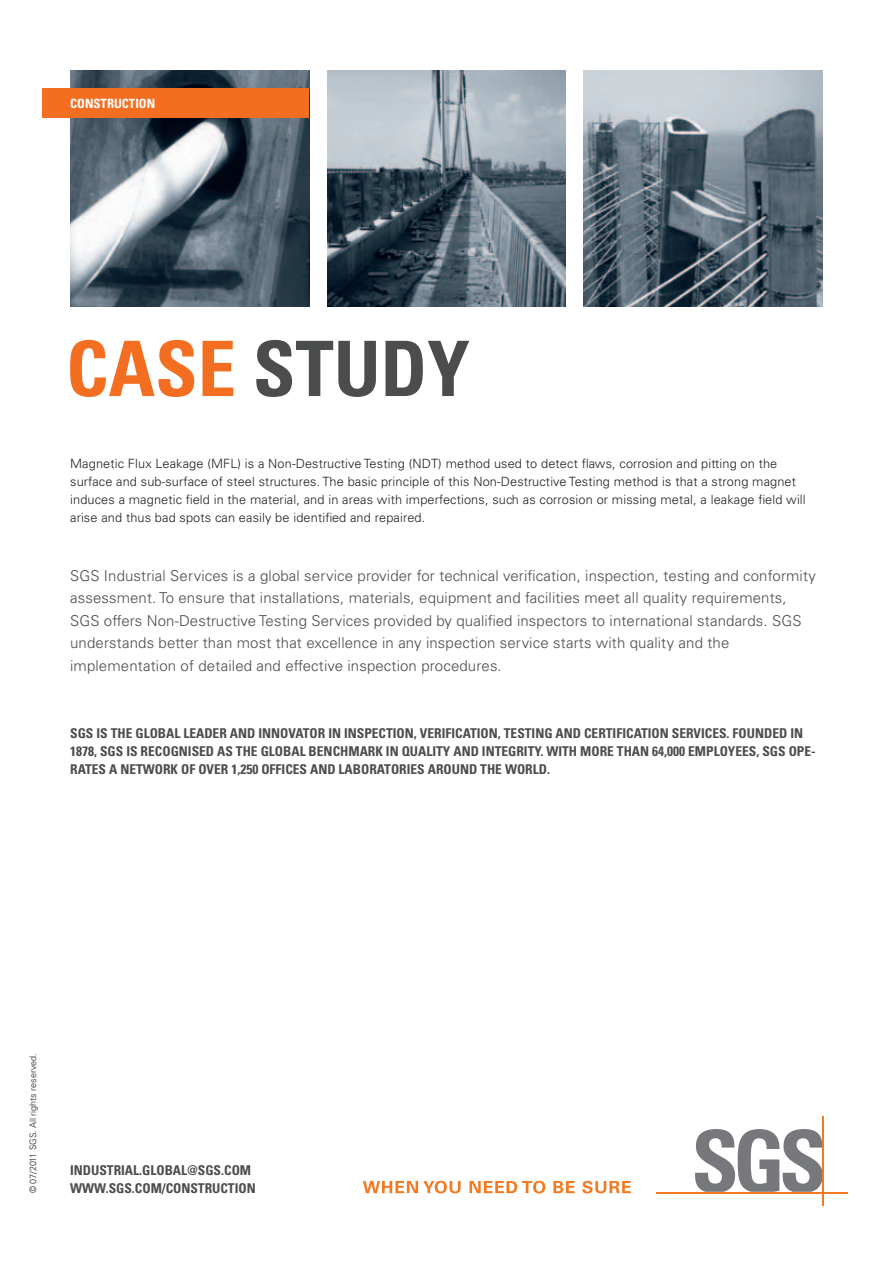
<style>
.page{position:relative;width:893px;height:1263px;background:#fff}
.page>*{position:absolute;margin:0;border:0;box-sizing:border-box;transform-origin:0 0}
.t1{font:700 condensed 76.5px "Univers LT Std";color:#4b4c4d}
.t2{font:300 15px/22.5px "Univers LT Std";letter-spacing:.01em;color:#4b4c4d}
.t3{font:700 condensed 13.5px "Univers LT Std";color:#4b4c4d}
.t4{font:300 12.75px/18px "Univers LT Std";letter-spacing:.01em;color:#231f20}
.t5{font:700 condensed 12.75px "Univers LT Std";color:#fff}
.t6{font:300 9px "Univers LT Std";color:#231f20}
.s1{color:#f36e21}
</style>
<div class="page">
<img style="left:70px;top:70px;width:239px;height:236px">
<img style="left:584px;top:70px;width:239px;height:236px">
<img style="left:327px;top:70px;width:239px;height:236px">
<svg style="left:363px;top:1181px;width:98px;height:12px"></svg>
<svg style="left:469px;top:1181px;width:76px;height:12px"></svg>
<svg style="left:553px;top:1181px;width:22px;height:12px"></svg>
<svg style="left:582px;top:1181px;width:49px;height:12px"></svg>
<svg style="left:695px;top:1129px;width:127px;height:63px"></svg>
<hr style="left:656px;top:1192px;width:192px;height:1px;background:#f47921">
<hr style="left:822px;top:1117px;width:2px;height:89px;background:#f47921">
<div style="left:43px;top:88px;width:266px;height:30px;background:#f36e21"></div>
<p class="t5" style="left:70px;top:96px;width:51px">CONSTRUCTI</p>
<p class="t5" style="left:139px;top:96px;width:18px">ON</p>
<h1 class="t1" style="left:66px;top:322px;width:405px"><span class="s1">CASE</span> STUDY</h1>
<p class="t4" style="left:70px;top:454px;width:737px">Magnetic Flux Leakage (MFL) is a Non-Destructive Testing (NDT) method used to detect flaws, corrosion and pitting on the surface and sub-surface of steel structures. The basic principle of this Non-Destructive Testing method is that a strong magnet induces a magnetic field in the material, and in areas with imperfections, such as corrosion or missing metal, a leakage field will arise and thus bad spots can easily be identified and repaired.</p>
<p class="t2" style="left:70px;top:564px;width:747px">SGS Industrial Services is a global service provider for technical verification, inspection, testing and conformity assessment. To ensure that installations, materials, equipment and facilities meet all quality requirements, SGS offers Non-Destructive Testing Services provided by qualified inspectors to international standards. SGS understands better than most that excellence in any inspection service starts with quality and the implementation of detailed and effective inspection procedures.</p>
<p class="t3" style="left:70px;top:725px;width:128px">SGS IS THE GLOBAL LEADE</p>
<p class="t3" style="left:219px;top:725px;width:160px">R AND INNOVATOR IN INSPECTI</p>
<p class="t3" style="left:397px;top:725px;width:62px">ON, VERIFICATI</p>
<p class="t3" style="left:481px;top:725px;width:31px">ON, TESTI</p>
<p class="t3" style="left:535px;top:725px;width:94px">NG AND CERTIFICATI</p>
<p class="t3" style="left:652px;top:725px;width:57px">ON SERVICES</p>
<p class="t3" style="left:727px;top:725px;width:46px">. FOUNDED</p>
<p class="t3" style="left:790px;top:725px;width:14px">IN</p>
<p class="t3" style="left:70px;top:743px;width:125px">1878, SGS IS RECOGNISED</p>
<p class="t3" style="left:217px;top:743px;width:519px">AS THE GLOBAL BENCHMARK IN QUALITY AND INTEG RITY. WITH MORE THAN 64,000 EM PLOYEES</p>
<p class="t3" style="left:756px;top:743px;width:61px">, SGS OPE-</p>
<p class="t3" style="left:70px;top:761px;width:16px">RATES</p>
<p class="t3" style="left:109px;top:761px;width:30px">A NETW</p>
<p class="t3" style="left:155px;top:761px;width:134px">ORK OF OVER 1,250 OFFICES</p>
<p class="t3" style="left:310px;top:761px;width:241px">AND LABORATORIES AROUND THE WORLD.</p>
<p class="t6" style="left:28px;top:1193px;width:142px;rotate:-90deg">© 07/2011 SGS. All rights reserved.</p>
<p class="t3" style="left:70px;top:1162px;width:22px">INDUST</p>
<p class="t3" style="left:114px;top:1162px;width:137px">RIAL.GLOBAL@SGS.COM</p>
<p class="t3" style="left:70px;top:1180px;width:14px">WWW</p>
<p class="t3" style="left:106px;top:1180px;width:114px">.SGS.COM/CONSTRUCTI</p>
<p class="t3" style="left:238px;top:1180px;width:19px">ON</p>
</div>
